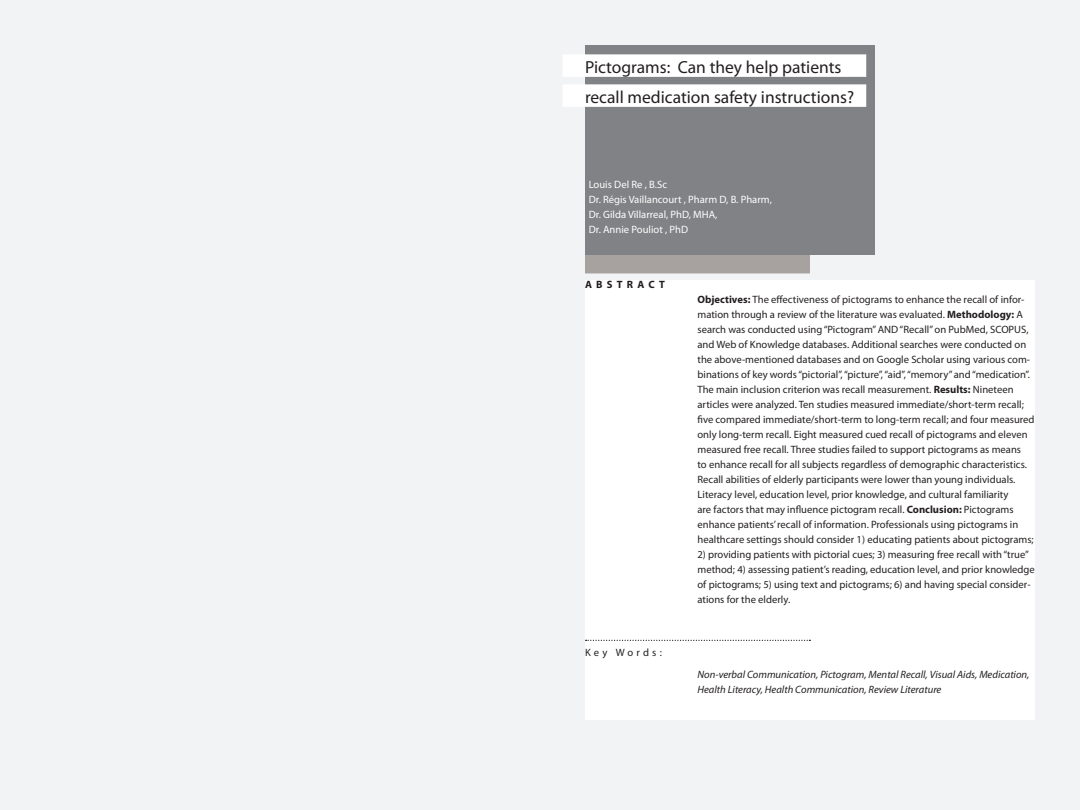
<style>
.page{position:relative;width:1080px;height:810px;background:#fff}
.page>*{position:absolute;margin:0;border:0;box-sizing:border-box;transform-origin:0 0}
.Heading_1{font:17.5px "Myriad Pro";color:#231f20}
.normal-NO-INDENT{font:10.62px/15px "Myriad Pro";color:#231f20}
.normal-NO-INDENT-2{font:italic 10.62px/15px "Myriad Pro";color:#231f20}
.normal-NO-INDENT-3{font:10.62px "Myriad Pro";color:#fff}
.Heading_4{font:10.62px "Myriad Pro";letter-spacing:.3em;color:#231f20}
.Heading_2{font:700 10.62px "Myriad Pro";letter-spacing:.4em;color:#231f20}
.s1{font-weight:700}
</style>
<div class="page">
<div style="left:0;top:0;width:540px;height:810px;background:#f2f3f4"></div>
<div style="left:540px;top:0;width:540px;height:810px;background:#f2f3f4"></div>
<div style="left:585px;top:280px;width:450px;height:440px;background:#fff"></div>
<div style="left:585px;top:251px;width:225px;height:22px;background:#a7a2a0"></div>
<svg style="left:586px;top:640px;width:224px;height:1px"></svg>
<div style="left:585px;top:45px;width:289px;height:210px;background:#808285"></div>
<div style="left:562px;top:54px;width:304px;height:23px;background:#fff"></div>
<div style="left:562px;top:84px;width:304px;height:23px;background:#fff"></div>
<p class="Heading_1" style="left:585px;top:56px;width:258px">Pictograms: Can they help patients</p>
<p class="Heading_1" style="left:585px;top:86px;width:271px">recall medication safety instructions?</p>
<p class="normal-NO-INDENT-3" style="left:589px;top:178px;width:80px">Louis Del Re , B.Sc</p>
<p class="normal-NO-INDENT-3" style="left:589px;top:193px;width:185px">Dr. Régis Vaillancourt , Pharm D, B. Pharm,</p>
<p class="normal-NO-INDENT-3" style="left:589px;top:208px;width:130px">Dr. Gilda Villarreal, PhD, MHA,</p>
<p class="normal-NO-INDENT-3" style="left:589px;top:223px;width:101px">Dr. Annie Pouliot , PhD</p>
<p class="Heading_2" style="left:585px;top:278px;width:82px">ABSTRACT</p>
<p class="Heading_4" style="left:585px;top:646px;width:78px">Key Words:</p>
<p class="normal-NO-INDENT" style="left:698px;top:292px;width:339px"><span class="s1">Objectives:</span> The effectiveness of pictograms to enhance the recall of infor&shy;mation through a review of the literature was evaluated. <span class="s1">Methodology:</span> A search was conducted using “Pictogram” AND “Recall” on PubMed, SCOPUS, and Web of Knowledge databases. Additional searches were conducted on the above-mentioned databases and on Google Scholar using various com&shy;binations of key words “pictorial”, “picture”, “aid”, “memory” and “medication”.<br>The main inclusion criterion was recall measurement. <span class="s1">Results:</span> Nineteen articles were analyzed. Ten studies measured immediate/short-term recall; five compared immediate/short-term to long-term recall; and four measured only long-term recall. Eight measured cued recall of pictograms and eleven measured free recall. Three studies failed to support pictograms as means<br>to enhance recall for all subjects regardless of demographic characteristics.<br>Recall abilities of elderly participants were lower than young individuals.<br>Literacy level, education level, prior knowledge, and cultural familiarity<br>are factors that may influence pictogram recall. <span class="s1">Conclusion:</span> Pictograms enhance patients’ recall of information. Professionals using pictograms in healthcare settings should consider 1) educating patients about pictograms;</p>
<p class="normal-NO-INDENT" style="left:698px;top:547px;width:339px">2) providing patients with pictorial cues; 3) measuring free recall with “true” method; 4) assessing patient’s reading, education level, and prior knowledge of pictograms; 5) using text and pictograms; 6) and having special consider&shy;ations for the elderly.</p>
<p class="normal-NO-INDENT-2" style="left:698px;top:667px;width:334px">Non-verbal Communication, Pictogram, Mental Recall, Visual Aids, Medication,<br>Health Literacy, Health Communication, Review Literature</p>
</div>
